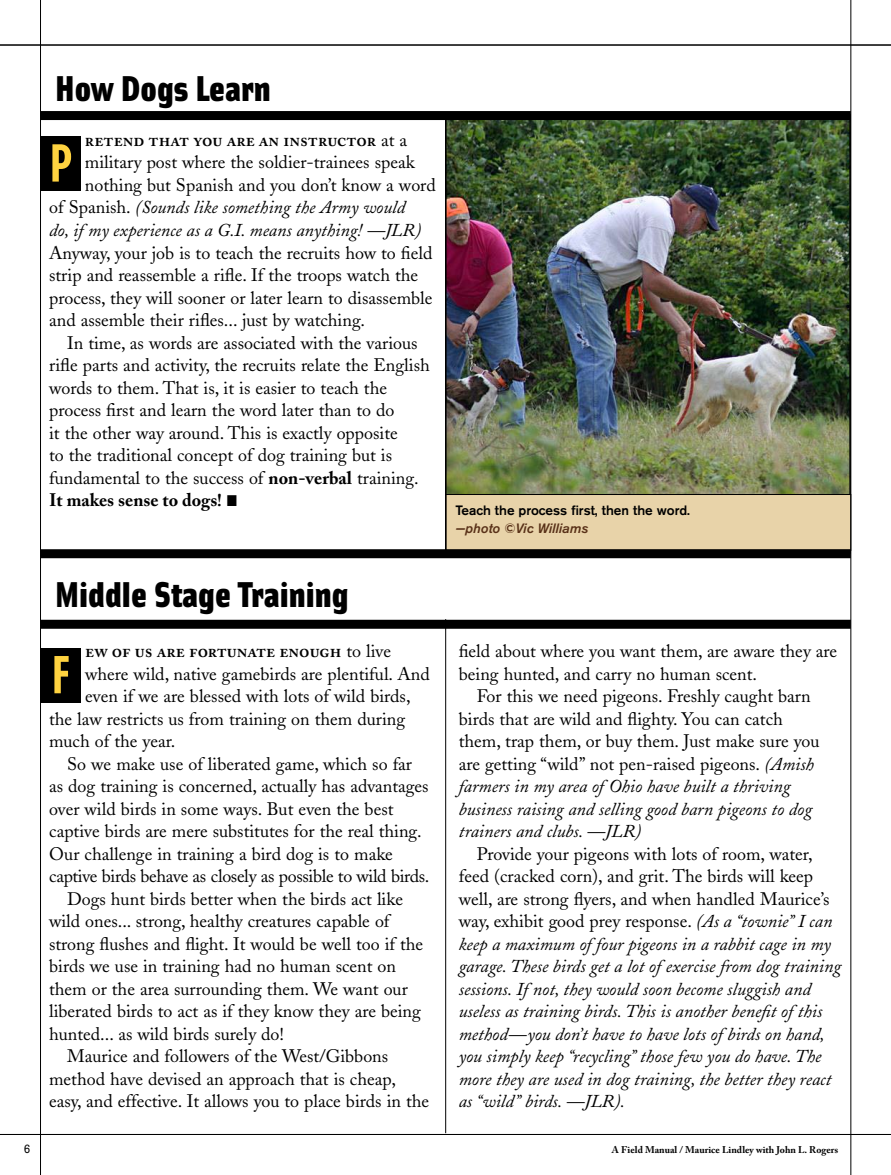
<style>
.page{position:relative;width:891px;height:1175px;background:#fff}
.page>*{position:absolute;margin:0;border:0;box-sizing:border-box;transform-origin:0 0}
.t1{font:700 54px "Solex";color:#ffd340}
.t2{font:900 36px "Solex";color:#000}
.t3{font:18px/22.5px "Adobe Caslon";color:#000}
.t4{font:italic 18px/22.5px "Adobe Caslon";color:#000}
.t5{font:18px "Adobe Caslon Semibold SC";color:#000}
.t6{font:18px "Adobe Caslon";letter-spacing:-.02em;color:#000}
.t7{font:500 13.5px "Akzidenz Grotesk BE";color:#000}
.t8{font:italic 500 13.5px "Akzidenz Grotesk BE";color:#593118}
.t9{font:12px "Geometric Slab 712 BT Medium A";color:#000}
.t10{font:700 9.75px "Adobe Caslon Pro";color:#000}
.s1{font-family:"Adobe Caslon"}
.s2{font-style:normal}
.s3{font-weight:700}
.s4{font-style:italic}
</style>
<div class="page">
<img style="left:448px;top:120px;width:399px;height:374px">
<div style="left:446px;top:494px;width:404px;height:56px;background:#e8d3a9"></div>
<div style="left:446px;top:494px;width:405px;height:56px;border:1px solid #000"></div>
<hr style="left:850px;top:0;width:1px;height:1175px;background:#000">
<hr style="left:40px;top:0;width:1px;height:1175px;background:#000">
<hr style="left:0;top:1134px;width:891px;height:1px;background:#000">
<hr style="left:0;top:45px;width:891px;height:1px;background:#000">
<hr style="left:445px;top:619px;width:1px;height:514px;background:#000">
<hr style="left:445px;top:118px;width:1px;height:437px;background:#000">
<div style="left:40px;top:111px;width:810px;height:9px;background:#000"></div>
<div style="left:40px;top:619px;width:810px;height:9px;background:#000"></div>
<div style="left:40px;top:549px;width:810px;height:9px;background:#000"></div>
<div style="left:40px;top:137px;width:40px;height:54px;background:#000"></div>
<div style="left:40px;top:648px;width:41px;height:54px;background:#000"></div>
<h2 class="t2" style="left:55px;top:64px;width:217px">How Dogs Learn</h2>
<p class="t5" style="left:85px;top:129px;width:324px">retend that you are an instructor <span class="s1">at a</span></p>
<p class="t3" style="left:85px;top:151px;width:331px">military post where the soldier-trainees speak</p>
<p class="t3" style="left:85px;top:174px;width:352px">nothing but Spanish and you don’t know a word</p>
<p class="t4" style="left:49px;top:197px;width:357px"><span class="s2">of Spanish.</span> (Sounds like something the Army would</p>
<p class="t4" style="left:49px;top:219px;width:373px">do, if my experience as a G.I. means anything! —JLR)</p>
<p class="t3" style="left:49px;top:241px;width:385px">Anyway, your job is to teach the recruits how to field strip and reassemble a rifle. If the troops watch the process, they will sooner or later learn to disassemble and assemble their rifles... just by watching.</p>
<p class="t3" style="left:49px;top:331px;width:382px;text-indent:18px">In time, as words are associated with the various rifle parts and activity, the recruits relate the English words to them. That is, it is easier to teach the process first and learn the word later than to do<br>it the other way around. This is exactly opposite<br>to the traditional concept of dog training but is fundamental to the success of <span class="s3">non-verbal</span> training.<br><span class="s3">It makes sense to dogs!</span></p>
<h1 class="t1" style="left:48px;top:128px;width:25px">P</h1>
<h2 class="t2" style="left:55px;top:569px;width:295px">Middle Stage Training</h2>
<p class="t5" style="left:85px;top:640px;width:307px">ew of us are fortunate enough <span class="s1">to live</span></p>
<p class="t3" style="left:85px;top:662px;width:346px">where wild, native gamebirds are plentiful. And</p>
<p class="t3" style="left:85px;top:685px;width:327px">even if we are blessed with lots of wild birds,</p>
<p class="t3" style="left:49px;top:707px;width:358px">the law restricts us from training on them during</p>
<p class="t3" style="left:49px;top:730px;width:128px">much of the year.</p>
<p class="t3" style="left:67px;top:752px;width:346px">So we make use of liberated game, which so far</p>
<p class="t3" style="left:49px;top:775px;width:381px">as dog training is concerned, actually has advantages</p>
<p class="t3" style="left:49px;top:797px;width:346px">over wild birds in some ways. But even the best</p>
<p class="t3" style="left:49px;top:820px;width:374px">captive birds are mere substitutes for the real thing.</p>
<p class="t3" style="left:49px;top:842px;width:345px">Our challenge in training a bird dog is to make</p>
<p class="t6" style="left:49px;top:865px;width:382px">captive birds behave as closely as possible to wild birds.</p>
<p class="t3" style="left:67px;top:887px;width:337px">Dogs hunt birds better when the birds act like</p>
<p class="t3" style="left:49px;top:910px;width:342px">wild ones... strong, healthy creatures capable of</p>
<p class="t3" style="left:49px;top:932px;width:376px">strong flushes and flight. It would be well too if the</p>
<p class="t3" style="left:49px;top:955px;width:348px">birds we use in training had no human scent on</p>
<p class="t3" style="left:49px;top:977px;width:360px">them or the area surrounding them. We want our</p>
<p class="t3" style="left:49px;top:1000px;width:373px">liberated birds to act as if they know they are being</p>
<p class="t3" style="left:49px;top:1022px;width:236px">hunted... as wild birds surely do!</p>
<p class="t3" style="left:67px;top:1045px;width:322px">Maurice and followers of the West/Gibbons</p>
<p class="t3" style="left:49px;top:1067px;width:348px">method have devised an approach that is cheap,</p>
<p class="t3" style="left:49px;top:1090px;width:381px">easy, and effective. It allows you to place birds in the</p>
<h1 class="t1" style="left:50px;top:639px;width:21px">F</h1>
<p class="t7" style="left:455px;top:501px;width:236px">Teach the process first, then the word.</p>
<p class="t8" style="left:455px;top:520px;width:134px">—photo ©Vic Williams</p>
<p class="t3" style="left:459px;top:640px;width:380px">field about where you want them, are aware they are being hunted, and carry no human scent.</p>
<p class="t3" style="left:459px;top:685px;width:362px;text-indent:18px">For this we need pigeons. Freshly caught barn birds that are wild and flighty. You can catch them, trap them, or buy them. Just make sure you are getting “wild” not pen-raised pigeons. <span class="s4">(Amish farmers in my area of Ohio have built a thriving business raising and selling good barn pigeons to dog trainers and clubs. —JLR)</span></p>
<p class="t4" style="left:459px;top:843px;width:384px;text-indent:18px"><span class="s2">Provide your pigeons with lots of room, water, feed (cracked corn), and grit. The birds will keep well, are strong flyers, and when handled Maurice’s way, exhibit good prey response.</span> (As a “townie” I can keep a maximum of four pigeons in a rabbit cage in my garage. These birds get a lot of exercise from dog training sessions. If not, they would soon become sluggish and useless as training birds. This is another benefit of this method—you don’t have to have lots of birds on hand, you simply keep “recycling” those few you do have. The more they are used in dog training, the better they react as “wild” birds. —JLR).</p>
<p class="t9" style="left:24px;top:1141px;width:7px">6</p>
<p class="t10" style="left:612px;top:1144px;width:228px">A Field Manual / Maurice Lindley with John L. Rogers</p>
</div>
